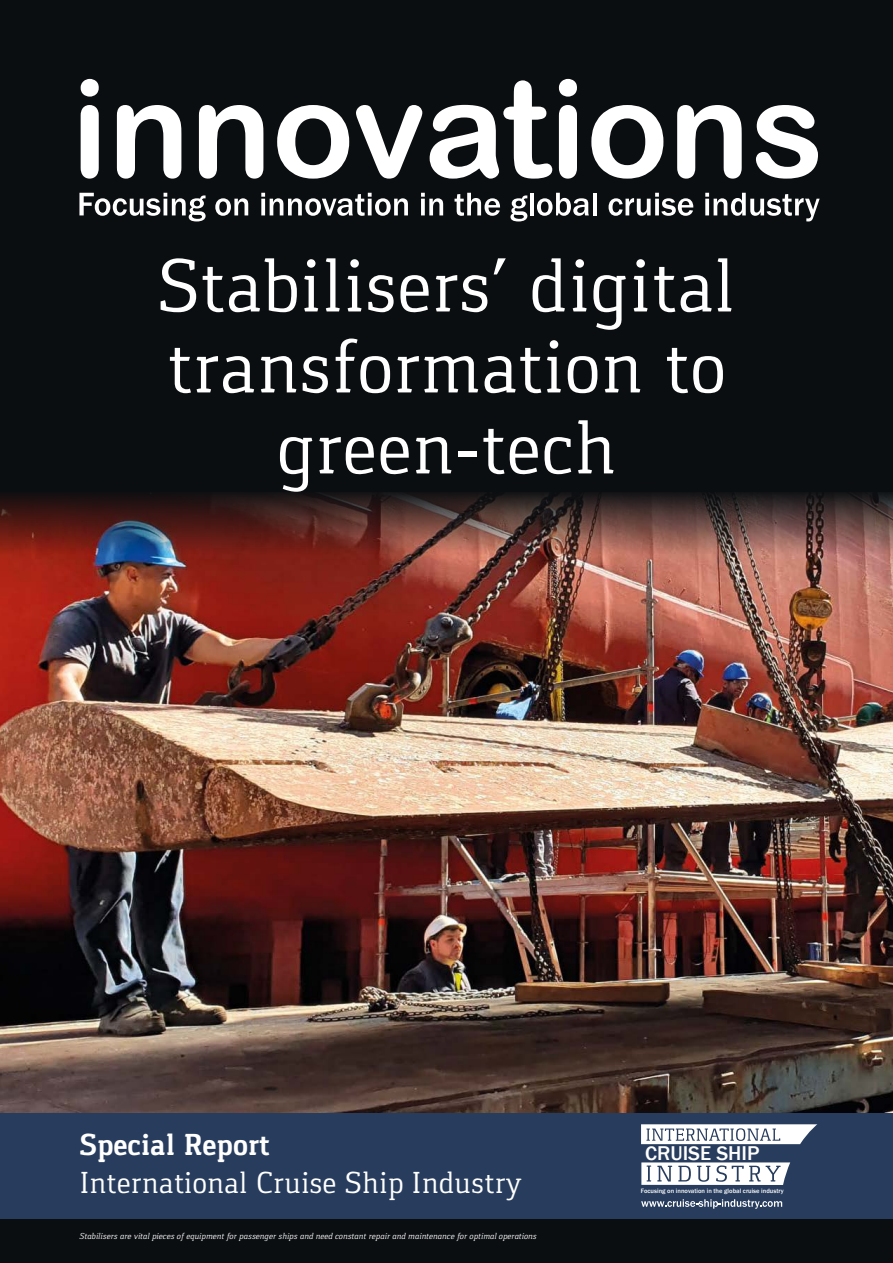
<style>
.page{position:relative;width:893px;height:1263px;background:#fff}
.page>*{position:absolute;margin:0;border:0;box-sizing:border-box;transform-origin:0 0}
.t1{font:78px/81px "Gaspar";color:#fff;text-align:center}
.t2{font:31.5px "Gaspar";color:#fff}
.t3{font:700 31.5px "Gaspar";color:#fff}
.t4{font:20.55px "Franklin Got Md ITC";color:#fff}
.t5{font:italic 9px "Gaspar";color:#fff}
.t6{font:6.6px "Franklin Got Md ITC";color:#fff}
</style>
<div class="page">
<img style="left:0;top:555px;width:893px;height:558px">
<div style="left:0;top:0;width:893px;height:491px;background:#0b0e11"></div>
<div style="left:0;top:1209px;width:893px;height:54px;background:#0b0e11"></div>
<div style="left:0;top:1113px;width:893px;height:105px;background:#283d5e"></div>
<svg style="left:641px;top:1124px;width:176px;height:20px;background:#d2d6dd"></svg>
<svg style="left:641px;top:1162px;width:149px;height:23px;background:#d3d7de"></svg>
<svg style="left:641px;top:1199px;width:141px;height:10px"></svg>
<svg style="left:79px;top:193px;width:127px;height:28px"></svg>
<svg style="left:215px;top:198px;width:33px;height:18px"></svg>
<svg style="left:261px;top:193px;width:147px;height:23px"></svg>
<svg style="left:421px;top:193px;width:22px;height:22px"></svg>
<svg style="left:455px;top:193px;width:45px;height:23px"></svg>
<svg style="left:510px;top:195px;width:17px;height:26px"></svg>
<hr style="left:530px;top:193px;width:3px;height:22px;background:#fff">
<svg style="left:537px;top:193px;width:52px;height:23px"></svg>
<hr style="left:593px;top:193px;width:4px;height:22px;background:#fff">
<svg style="left:609px;top:193px;width:84px;height:23px"></svg>
<svg style="left:705px;top:193px;width:115px;height:28px"></svg>
<svg style="left:81px;top:79px;width:18px;height:100px;background:#d5d5d6"></svg>
<svg style="left:117px;top:105px;width:64px;height:74px"></svg>
<svg style="left:199px;top:105px;width:64px;height:74px"></svg>
<svg style="left:277px;top:105px;width:72px;height:74px"></svg>
<svg style="left:356px;top:105px;width:66px;height:74px"></svg>
<svg style="left:430px;top:80px;width:122px;height:99px"></svg>
<svg style="left:559px;top:79px;width:18px;height:100px;background:#d7d7d8"></svg>
<svg style="left:591px;top:105px;width:72px;height:74px"></svg>
<svg style="left:677px;top:105px;width:65px;height:74px"></svg>
<svg style="left:756px;top:105px;width:62px;height:74px"></svg>
<img style="left:0;top:491px;width:893px;height:64px">
<h1 class="t1" style="left:157px;top:245px;width:579px">Stabilisers’ digital transformation to green-tech</h1>
<h2 class="t3" style="left:80px;top:1127px;width:192px">Special Report</h2>
<h2 class="t2" style="left:80px;top:1164px;width:444px">International Cruise Ship Industry</h2>
<p class="t5" style="left:80px;top:1231px;width:459px">Stabilisers are vital pieces of equipment for passenger ships and need constant repair and maintenance for optimal operations</p>
<h3 class="t4" style="left:645px;top:1142px;width:116px">CRUISE SHIP</h3>
<p class="t6" style="left:641px;top:1187px;width:144px">Focusing on innovation in the global cruise industry</p>
</div>
